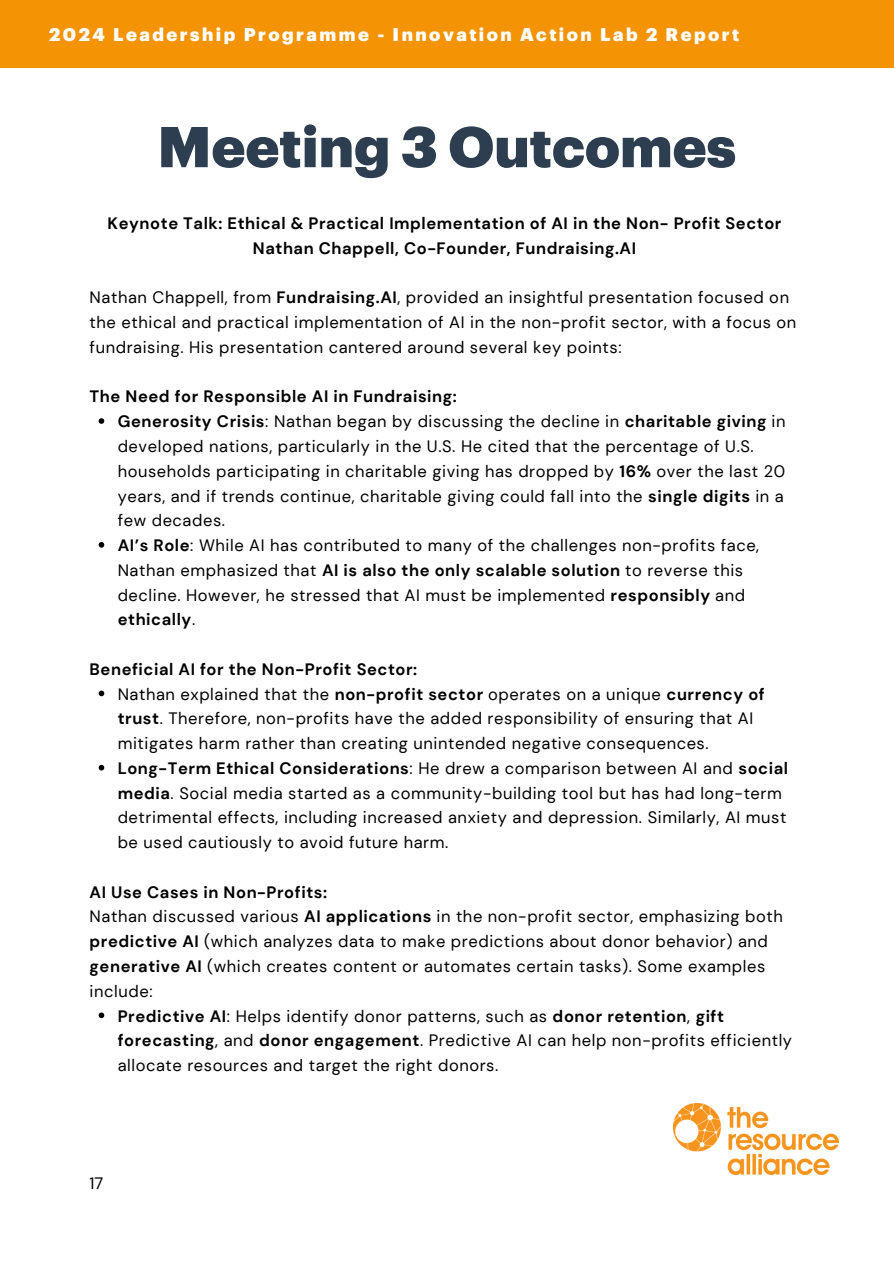
<style>
.page{position:relative;width:894px;height:1264px;background:#fff}
.page>*{position:absolute;margin:0;border:0;box-sizing:border-box;transform-origin:0 0}
.t1{font:900 56.25px "Graphik";color:#2c3e50}
.t2{font:900 18px "Graphik";letter-spacing:.135em;color:#fff}
.t3{font:16.5px/24.8px "DM Sans";letter-spacing:.035em;color:#000}
.t4{font:700 16.5px/24.8px "DM Sans";letter-spacing:.035em;color:#000;text-align:center}
.s1{font-weight:700}
</style>
<div class="page">
<svg style="left:99px;top:418px;width:5px;height:6px"></svg>
<svg style="left:99px;top:542px;width:5px;height:5px"></svg>
<svg style="left:99px;top:690px;width:5px;height:6px"></svg>
<svg style="left:99px;top:765px;width:5px;height:5px"></svg>
<svg style="left:99px;top:1012px;width:5px;height:6px"></svg>
<div style="left:0;top:0;width:893px;height:68px;background:#f49404"></div>
<img style="left:673px;top:1103px;width:165px;height:71px">
<p class="t2" style="left:49px;top:26px;width:691px">2024 Leadership Programme - Innovation Action Lab 2 Report</p>
<p class="t1" style="left:157px;top:121px;width:579px">Meeting 3 Outcomes</p>
<h2 class="t4" style="left:108px;top:211px;width:675px">Keynote Talk: Ethical &amp; Practical Implementation of AI in the Non- Profit Sector<br>Nathan Chappell, Co-Founder, Fundraising.AI</h2>
<h1 class="t3" style="left:90px;top:285px;width:708px">Nathan Chappell, from <span class="s1">Fundraising.AI</span>, provided an insightful presentation focused on the ethical and practical implementation of AI in the non-profit sector, with a focus on fundraising. His presentation cantered around several key points:</h1>
<h2 class="t4" style="left:90px;top:384px;width:368px">The Need for Responsible AI in Fundraising:</h2>
<p class="t3" style="left:118px;top:409px;width:669px"><span class="s1">Generosity Crisis</span>: Nathan began by discussing the decline in <span class="s1">charitable giving</span> in developed nations, particularly in the U.S. He cited that the percentage of U.S. households participating in charitable giving has dropped by <span class="s1">16%</span> over the last 20 years, and if trends continue, charitable giving could fall into the <span class="s1">single digits</span> in a few decades.</p>
<p class="t3" style="left:118px;top:533px;width:643px"><span class="s1">AI’s Role</span>: While AI has contributed to many of the challenges non-profits face, Nathan emphasized that <span class="s1">AI is also the only scalable solution</span> to reverse this decline. However, he stressed that AI must be implemented <span class="s1">responsibly</span> and <span class="s1">ethically</span>.</p>
<p class="t4" style="left:90px;top:657px;width:329px">Beneficial AI for the Non-Profit Sector:</p>
<p class="t3" style="left:118px;top:681px;width:648px">Nathan explained that the <span class="s1">non-profit sector</span> operates on a unique <span class="s1">currency of trust</span>. Therefore, non-profits have the added responsibility of ensuring that AI mitigates harm rather than creating unintended negative consequences.</p>
<h2 class="t3" style="left:118px;top:756px;width:671px"><span class="s1">Long-Term Ethical Considerations</span>: He drew a comparison between AI and <span class="s1">social media</span>. Social media started as a community-building tool but has had long-term detrimental effects, including increased anxiety and depression. Similarly, AI must be used cautiously to avoid future harm.</h2>
<p class="t4" style="left:90px;top:879px;width:239px">AI Use Cases in Non-Profits:</p>
<p class="t3" style="left:90px;top:904px;width:694px">Nathan discussed various <span class="s1">AI applications</span> in the non-profit sector, emphasizing both <span class="s1">predictive AI</span> (which analyzes data to make predictions about donor behavior) and <span class="s1">generative AI</span> (which creates content or automates certain tasks). Some examples include:</p>
<p class="t3" style="left:118px;top:1003px;width:675px"><span class="s1">Predictive AI</span>: Helps identify donor patterns, such as <span class="s1">donor retention</span>, <span class="s1">gift forecasting</span>, and <span class="s1">donor engagement</span>. Predictive AI can help non-profits efficiently allocate resources and target the right donors.</p>
<p class="t3" style="left:89px;top:1171px;width:15px">17</p>
</div>
